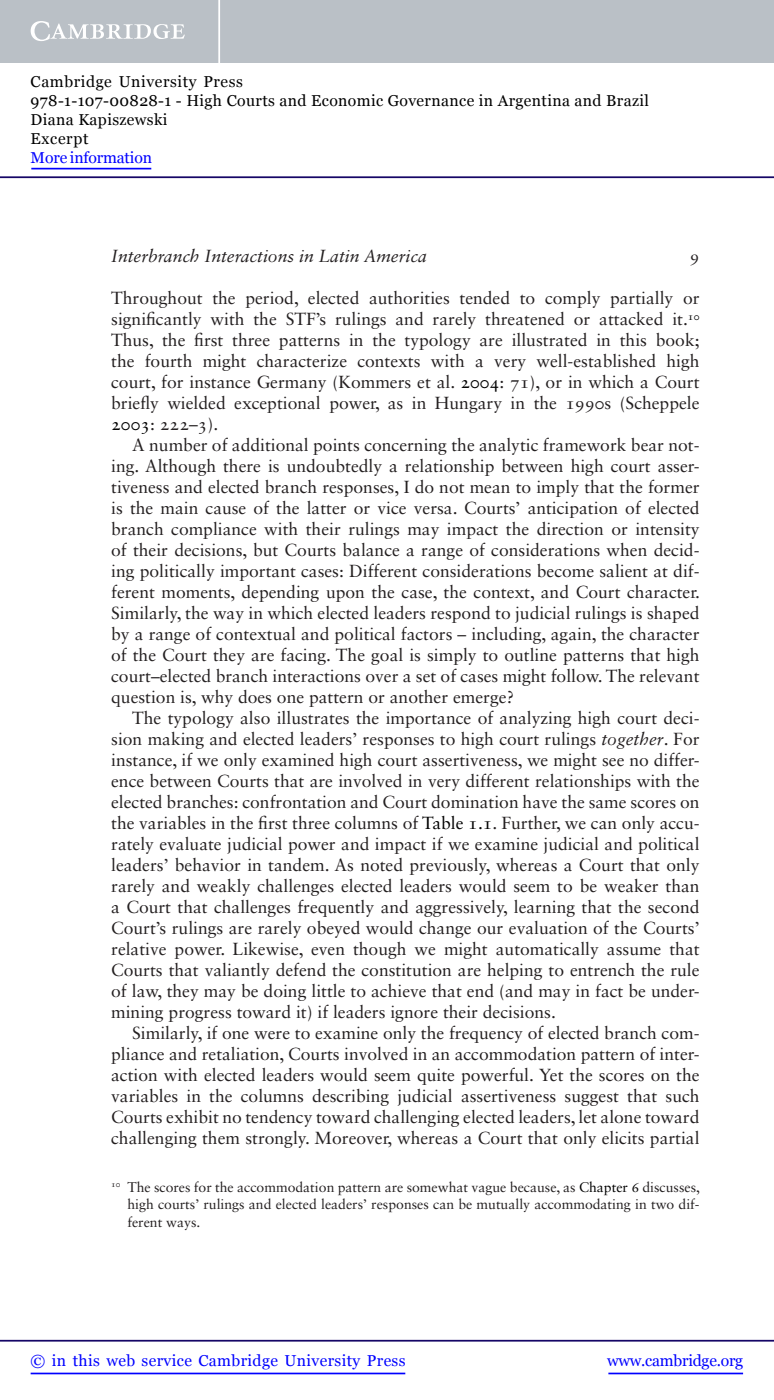
<style>
.page{position:relative;width:774px;height:1400px;background:#fff}
.page>*{position:absolute;margin:0;border:0;box-sizing:border-box;transform-origin:0 0}
.TextInd{font:17.5px/21px "Sabon LT Std";color:#231f20;text-align:justify}
.t1{font:italic 17.5px "Sabon LT Std";color:#231f20}
.t2{font:16.62px "Sabon LT Std";color:#231f20}
.t3{font:15.75px/18.9px "Georgia";letter-spacing:.025em;color:#000}
.t4{font:15.75px "Georgia";letter-spacing:.025em;color:#00f}
.t5{font:15.75px "Georgia";letter-spacing:-.015em;color:#00f}
.t6{font:15.75px "Georgia";letter-spacing:-.01em;color:#00f}
.Footnote_2Digit{font:14px/17.5px "Sabon LT Std";color:#231f20;text-align:justify}
.s1{color:#000}
.s2{font-style:italic}
</style>
<div class="page">
<hr style="left:608px;top:1373px;width:135px;height:1px;background:#00f">
<hr style="left:0;top:1340px;width:773px;height:2px;background:#150666">
<hr style="left:31px;top:1373px;width:374px;height:1px;background:#00f">
<div style="left:0;top:0;width:773px;height:63px;background:#bac0c6"></div>
<svg style="left:31px;top:21px;width:154px;height:20px"></svg>
<hr style="left:218px;top:0;width:2px;height:63px;background:#fff">
<hr style="left:0;top:176px;width:773px;height:2px;background:#150666">
<hr style="left:31px;top:168px;width:120px;height:1px;background:#00f">
<p class="t3" style="left:31px;top:72px;width:619px">Cambridge University Press<br>978-1-107-00828-1 - High Courts and Economic Governance in Argentina and Brazil Diana Kapiszewski<br>Excerpt</p>
<p class="t6" style="left:31px;top:148px;width:123px">More information</p>
<p class="t1" style="left:111px;top:246px;width:317px">Interbranch Interactions in Latin America</p>
<p class="t2" style="left:690px;top:246px;width:11px">9</p>
<p class="TextInd" style="left:111px;top:288px;width:590px">Throughout the period, elected authorities tended to comply partially or significantly with the STF’s rulings and rarely threatened or attacked it.<sup>10<br></sup>Thus, the first three patterns in the typology are illustrated in this book; the fourth might characterize contexts with a very well-established high court, for instance Germany (Kommers et al. <span class="s1">2004</span>: 71), or in which a Court briefly wielded exceptional power, as in Hungary in the 1990s (Scheppele <span class="s1">2003</span>: 222–3).</p>
<p class="TextInd" style="left:111px;top:435px;width:590px;text-indent:21px">A number of additional points concerning the analytic framework bear not&shy;ing. Although there is undoubtedly a relationship between high court asser&shy;tiveness and elected branch responses, I do not mean to imply that the former is the main cause of the latter or vice versa. Courts’ anticipation of elected branch compliance with their rulings may impact the direction or intensity of their decisions, but Courts balance a range of considerations when decid&shy;ing politically important cases: Different considerations become salient at dif&shy;ferent moments, depending upon the case, the context, and Court character.<br>Similarly, the way in which elected leaders respond to judicial rulings is shaped by a range of contextual and political factors – including, again, the character of the Court they are facing. The goal is simply to outline patterns that high court–elected branch interactions over a set of cases might follow. The relevant question is, why does one pattern or another emerge?</p>
<p class="TextInd" style="left:111px;top:708px;width:590px;text-indent:21px">The typology also illustrates the importance of analyzing high court deci&shy;sion making and elected leaders’ responses to high court rulings <span class="s2">together</span>. For instance, if we only examined high court assertiveness, we might see no differ&shy;ence between Courts that are involved in very different relationships with the elected branches: confrontation and Court domination have the same scores on the variables in the first three columns of <span class="s1">Table 1.1</span>. Further, we can only accu&shy;rately evaluate judicial power and impact if we examine judicial and political leaders’ behavior in tandem. As noted previously, whereas a Court that only rarely and weakly challenges elected leaders would seem to be weaker than a Court that challenges frequently and aggressively, learning that the second Court’s rulings are rarely obeyed would change our evaluation of the Courts’ relative power. Likewise, even though we might automatically assume that Courts that valiantly defend the constitution are helping to entrench the rule of law, they may be doing little to achieve that end (and may in fact be under&shy;mining progress toward it) if leaders ignore their decisions.</p>
<p class="TextInd" style="left:111px;top:1023px;width:590px;text-indent:21px">Similarly, if one were to examine only the frequency of elected branch com&shy;pliance and retaliation, Courts involved in an accommodation pattern of inter&shy;action with elected leaders would seem quite powerful. Yet the scores on the variables in the columns describing judicial assertiveness suggest that such Courts exhibit no tendency toward challenging elected leaders, let alone toward challenging them strongly. Moreover, whereas a Court that only elicits partial</p>
<p class="Footnote_2Digit" style="left:127px;top:1178px;width:574px;text-indent:-16px"><sup>10</sup> The scores for the accommodation pattern are somewhat vague because, as <span class="s1">Chapter 6</span> discusses, high courts’ rulings and elected leaders’ responses can be mutually accommodating in two dif&shy;ferent ways.</p>
<p class="t4" style="left:31px;top:1352px;width:376px">© in this web service Cambridge University Press</p>
<p class="t5" style="left:607px;top:1352px;width:137px">www.cambridge.org</p>
</div>
